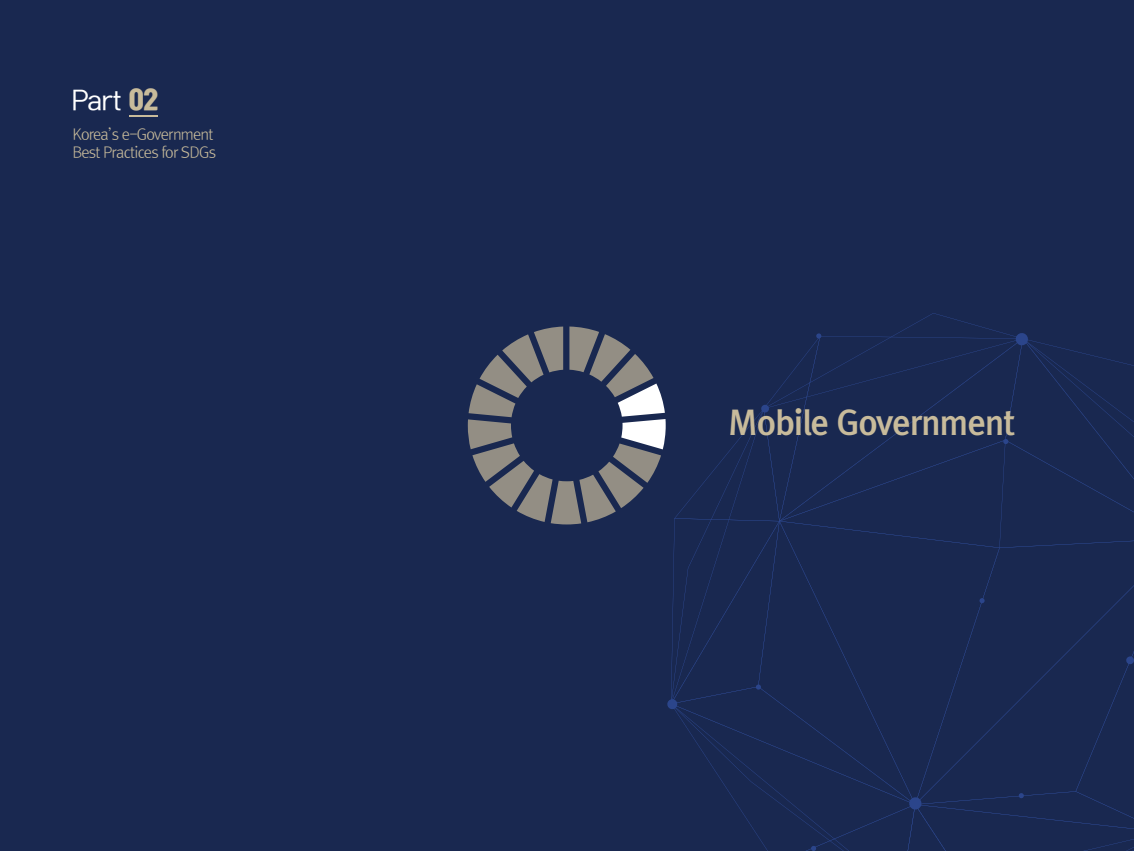
<style>
.page{position:relative;width:1134px;height:851px;background:#fff}
.page>*{position:absolute;margin:0;border:0;box-sizing:border-box;transform-origin:0 0}
.t1{font:33px "Rix M Go EB";letter-spacing:-.015em;color:#c8bb9b}
.t2{font:26.6px "Rix Head L";color:#fff}
.t3{font:15.1px/18px "Rix Go L";letter-spacing:-.05em;color:#c8bb9b}
.s1{font-family:"Tmon Monsori";font-weight:900;font-size:25.3px;color:#c8bb9b}
</style>
<div class="page">
<div style="left:0;top:0;width:1134px;height:850px;background:#192850"></div>
<svg style="left:468px;top:313px;width:666px;height:537px"></svg>
<svg style="left:129px;top:116px;width:28px;height:1px"></svg>
<h2 class="t2" style="left:71px;top:84px;width:89px">Part <span class="s1">02</span></h2>
<p class="t3" style="left:72px;top:126px;width:145px">Korea’s e-Government<br>Best Practices for SDGs</p>
<h1 class="t1" style="left:729px;top:404px;width:288px">Mobile Government</h1>
</div>
